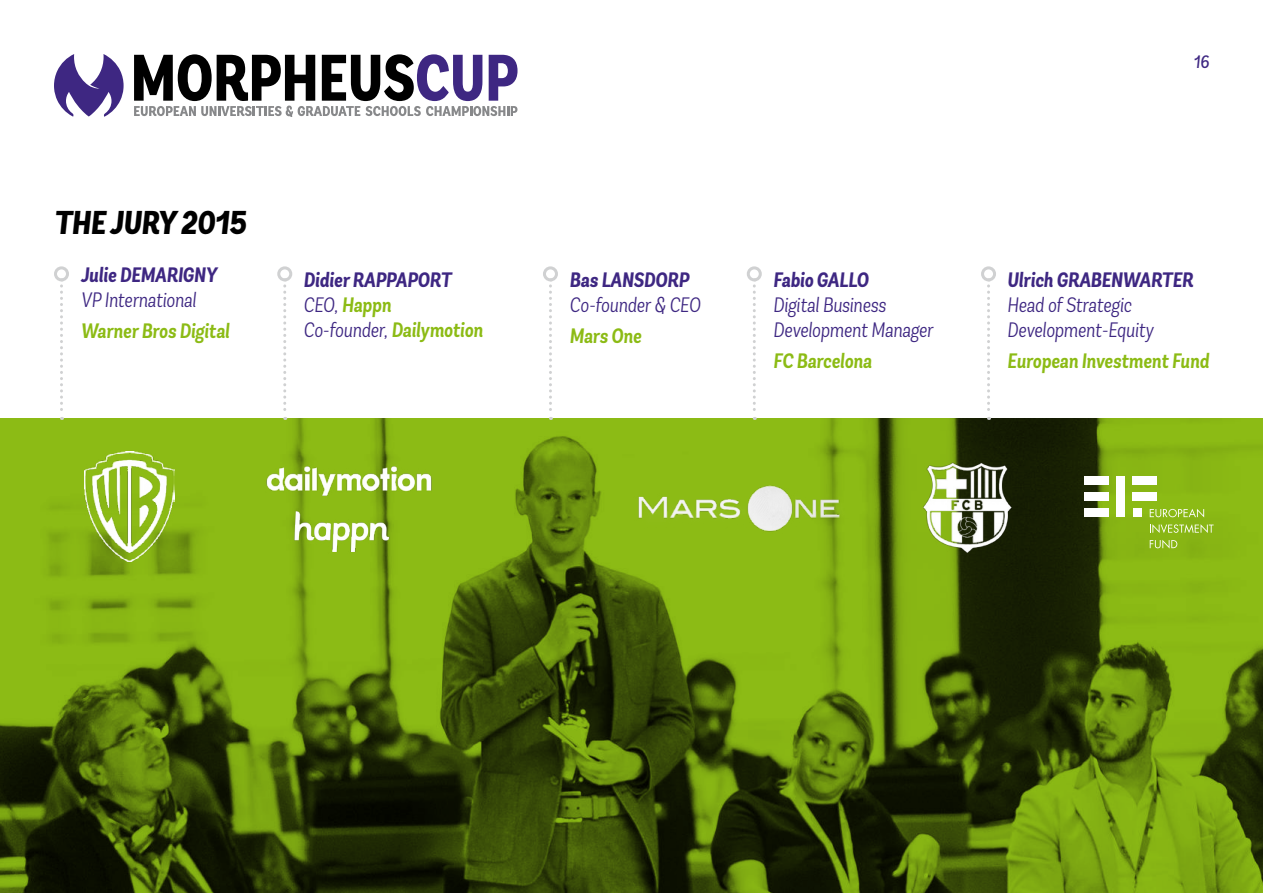
<style>
.page{position:relative;width:1263px;height:893px;background:#fff}
.page>*{position:absolute;margin:0;border:0;box-sizing:border-box;transform-origin:0 0}
.t1{font:italic 800 condensed 33px "Andes";color:#000}
.t2{font:italic 600 condensed 20.85px/25px "Andes";color:#8cbb15}
.t3{font:italic 300 condensed 20.85px/25px "Andes";color:#3e2782}
.t4{font:italic 700 condensed 20.85px "Andes";color:#3e2782}
.t5{font:italic 18px "Andes Condensed";color:#3e2782}
.s1{font-weight:700;color:#3e2782}
.s2{font-weight:300;color:#3e2782}
</style>
<div class="page">
<svg style="left:54px;top:54px;width:70px;height:63px"></svg>
<svg style="left:134px;top:54px;width:383px;height:63px"></svg>
<img style="left:0;top:419px;width:1263px;height:474px">
<img style="left:919px;top:458px;width:96px;height:99px">
<img style="left:629px;top:483px;width:221px;height:53px">
<img style="left:259px;top:457px;width:180px;height:96px">
<img style="left:84px;top:451px;width:91px;height:111px">
<svg style="left:1150px;top:509px;width:54px;height:8px"></svg>
<svg style="left:1150px;top:524px;width:63px;height:9px"></svg>
<svg style="left:1150px;top:540px;width:27px;height:9px"></svg>
<div style="left:1085px;top:476px;width:24px;height:9px;background:#fff"></div>
<div style="left:1133px;top:476px;width:24px;height:9px;background:#fff"></div>
<div style="left:1133px;top:492px;width:24px;height:8px;background:#fff"></div>
<div style="left:1085px;top:492px;width:24px;height:8px;background:#fff"></div>
<div style="left:1085px;top:508px;width:24px;height:8px;background:#fff"></div>
<div style="left:1133px;top:508px;width:8px;height:8px;background:#fff"></div>
<div style="left:1117px;top:476px;width:8px;height:40px;background:#fff"></div>
<svg style="left:60px;top:281px;width:3px;height:139px"></svg>
<div style="left:54px;top:266px;width:15px;height:15px;border:3px solid #d0d1d2;border-radius:50%"></div>
<svg style="left:283px;top:281px;width:3px;height:139px"></svg>
<div style="left:277px;top:266px;width:15px;height:15px;border:3px solid #d0d1d2;border-radius:50%"></div>
<svg style="left:549px;top:281px;width:3px;height:139px"></svg>
<div style="left:543px;top:266px;width:15px;height:15px;border:3px solid #d0d1d2;border-radius:50%"></div>
<svg style="left:753px;top:281px;width:3px;height:139px"></svg>
<div style="left:747px;top:266px;width:15px;height:15px;border:3px solid #d0d1d2;border-radius:50%"></div>
<svg style="left:987px;top:281px;width:3px;height:139px"></svg>
<div style="left:981px;top:266px;width:15px;height:15px;border:3px solid #d0d1d2;border-radius:50%"></div>
<h1 class="t1" style="left:54px;top:201px;width:193px">THE JURY 2015</h1>
<p class="t4" style="left:81px;top:262px;width:138px">Julie DEMARIGNY</p>
<p class="t3" style="left:81px;top:287px;width:117px">VP International</p>
<p class="t2" style="left:81px;top:319px;width:150px">Warner Bros Digital</p>
<p class="t2" style="left:304px;top:268px;width:181px"><span class="s1">Didier RAPPAPORT<br></span><span class="s2">CEO,</span> Happn<br><span class="s2">Co-founder,</span> Dailymotion</p>
<p class="t4" style="left:570px;top:267px;width:121px">Bas LANSDORP</p>
<p class="t3" style="left:570px;top:292px;width:132px">Co-founder &amp; CEO</p>
<p class="t2" style="left:570px;top:324px;width:73px">Mars One</p>
<p class="t4" style="left:773px;top:267px;width:97px">Fabio GALLO</p>
<p class="t3" style="left:773px;top:292px;width:161px">Digital Business<br>Development Manager</p>
<p class="t2" style="left:773px;top:349px;width:100px">FC Barcelona</p>
<p class="t5" style="left:1193px;top:50px;width:17px">16</p>
<p class="t4" style="left:1007px;top:267px;width:187px">Ulrich GRABENWARTER</p>
<p class="t3" style="left:1007px;top:292px;width:148px">Head of Strategic<br>Development-Equity</p>
<p class="t2" style="left:1007px;top:349px;width:203px">European Investment Fund</p>
</div>
